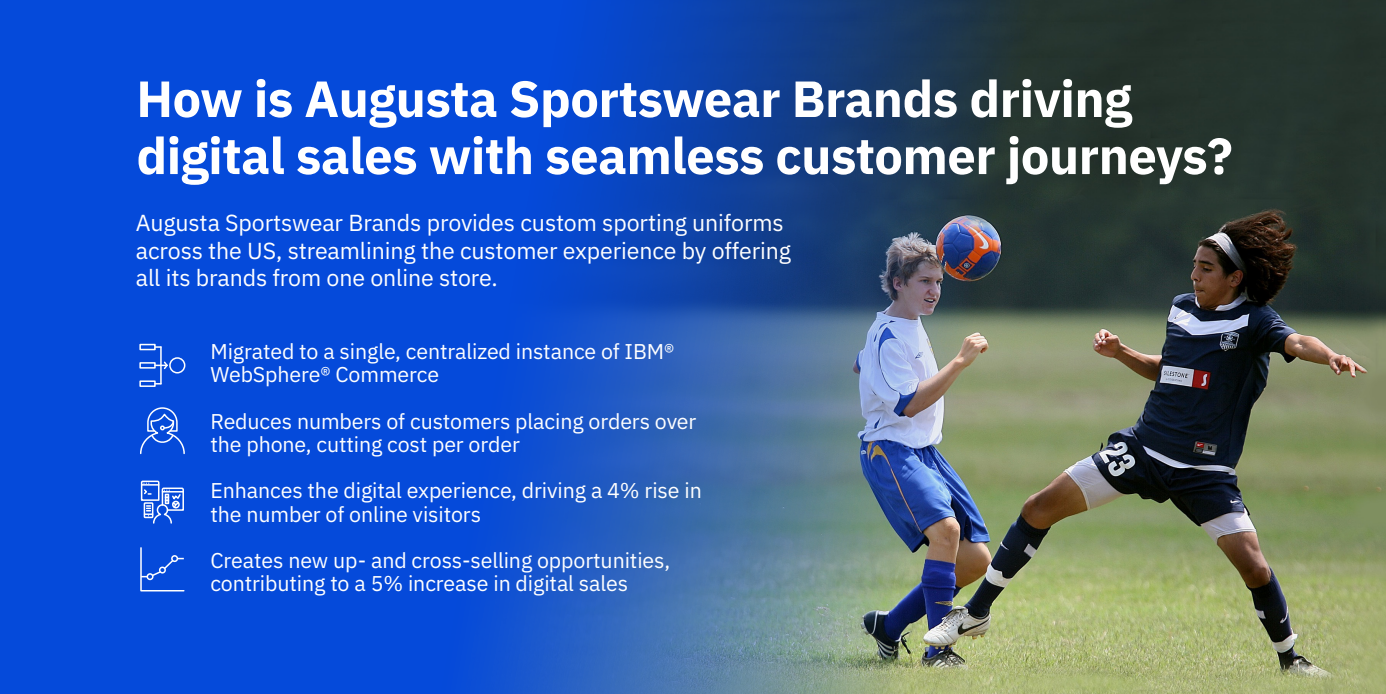
<style>
.page{position:relative;width:1386px;height:694px;background:#fff}
.page>*{position:absolute;margin:0;border:0;box-sizing:border-box;transform-origin:0 0}
.t1{font:700 50.75px/57.1px "IBM Plex Sans";letter-spacing:-.01em;color:#fff}
.t2{font:23.1px/27.8px "IBM Plex Sans";letter-spacing:-.005em;color:#fff}
.t3{font:21.35px/23.1px "IBM Plex Sans";letter-spacing:-.005em;color:#fff}
</style>
<div class="page">
<img style="left:0;top:0;width:1386px;height:693px">
<svg style="left:140px;top:479px;width:45px;height:45px;background:#4a7ce4"></svg>
<div style="left:139px;top:380px;width:17px;height:6px;border:2px solid #fff"></div>
<div style="left:139px;top:362px;width:17px;height:6px;border:2px solid #fff"></div>
<div style="left:139px;top:343px;width:17px;height:7px;border:2px solid #fff"></div>
<hr style="left:160px;top:347px;width:2px;height:36px;background:#fff">
<div style="left:169px;top:357px;width:16px;height:16px;border:2px solid #fff;border-radius:50%"></div>
<svg style="left:155px;top:360px;width:14px;height:10px"></svg>
<svg style="left:139px;top:406px;width:47px;height:48px;background:#2b65df"></svg>
<svg style="left:140px;top:546px;width:45px;height:45px;background:#215ede"></svg>
<h1 class="t1" style="left:136px;top:66px;width:1098px">How is Augusta Sportswear Brands driving digital sales with seamless customer journeys?</h1>
<p class="t2" style="left:136px;top:206px;width:657px">Augusta Sportswear Brands provides custom sporting uniforms across the US, streamlining the customer experience by offering all its brands from one online store.</p>
<p class="t3" style="left:210px;top:338px;width:465px">Migrated to a single, centralized instance of IBM®<br>WebSphere® Commerce</p>
<p class="t3" style="left:210px;top:407px;width:487px">Reduces numbers of customers placing orders over the phone, cutting cost per order</p>
<p class="t3" style="left:210px;top:477px;width:493px">Enhances the digital experience, driving a 4% rise in the number of online visitors</p>
<p class="t3" style="left:210px;top:546px;width:461px">Creates new up- and cross-selling opportunities, contributing to a 5% increase in digital sales</p>
</div>
